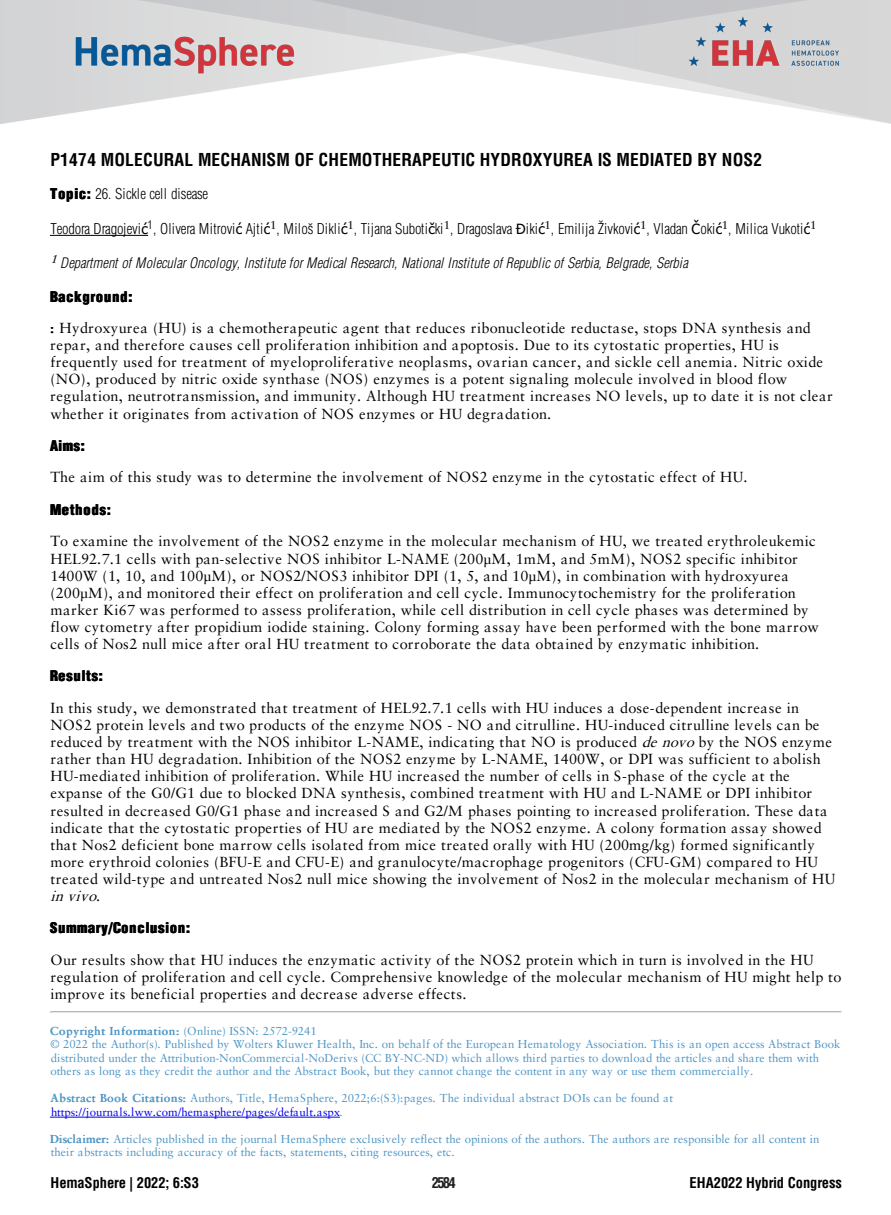
<style>
.page{position:relative;width:891px;height:1215px;background:#fff}
.page>*{position:absolute;margin:0;border:0;box-sizing:border-box;transform-origin:0 0}
.t1{font:700 condensed 21.6px "Helvetica LT Std Cond";letter-spacing:.01em;color:#000}
.t2{font:300 condensed 18px/34.7px "Helvetica LT Std Cond";letter-spacing:-.01em;color:#000}
.t3{font:900 condensed 18px "Helvetica LT Std Cond Blk";letter-spacing:.05em;color:#000}
.t4{font:700 condensed 18px "Helvetica LT Std Cond";letter-spacing:-.005em;color:#000}
.t5{font:17.1px/17.1px "Sabon LT Std Roman";letter-spacing:.025em;color:#000}
.t6{font:700 condensed 14.7px "Helvetica LT Std";color:#231f20}
.t7{font:13.5px/13.5px "Sabon LT Std Roman";color:#4f96c6}
.t8{font:13.5px/13.5px "Sabon LT Std Roman";letter-spacing:.02em;color:#4f96c6}
.s1{font-family:"Helvetica LT Std Cond Blk";font-weight:900}
.s2{font-family:"Tahoma";font-weight:400;font-stretch:normal;font-size:17.1px}
.s3{font-style:italic}
.s4{color:#00e}
</style>
<div class="page">
<hr style="left:50px;top:235px;width:98px;height:1px;background:#000">
<img style="left:0;top:0;width:891px;height:124px">
<svg style="left:50px;top:1011px;width:792px;height:2px;background:#cfcfcf"></svg>
<hr style="left:50px;top:1117px;width:289px;height:1px;background:#00e">
<p class="t1" style="left:50px;top:152px;width:713px">P1474 MOLECURAL MECHANISM OF CHEMOTHERAPEUTIC HYDROXYUREA IS MEDIATED BY NOS2</p>
<p class="t2" style="left:50px;top:176px;width:768px"><span class="s1">Topic:</span> 26. Sickle cell disease<br>Teodora Dragojevi<span class="s2">ć</span><sup>1</sup>, Olivera Mitrovi<span class="s2">ć</span> Ajti<span class="s2">ć</span><sup>1</sup>, Miloš Dikli<span class="s2">ć</span><sup>1</sup>, Tijana Suboti<span class="s2">č</span>ki<sup>1</sup>, Dragoslava <span class="s2">Đ</span>iki<span class="s2">ć</span><sup>1</sup>, Emilija Živkovi<span class="s2">ć</span><sup>1</sup>, Vladan <span class="s2">Č</span>oki<span class="s2">ć</span><sup>1</sup>, Milica Vukoti<span class="s2">ć</span><sup>1<br></sup><sup>1</sup><span class="s3">Department of Molecular Oncology, Institute for Medical Research, National Institute of Republic of Serbia, Belgrade, Serbia</span></p>
<p class="t3" style="left:50px;top:290px;width:84px">Background:</p>
<p class="t5" style="left:50px;top:321px;width:784px">: Hydroxyurea (HU) is a chemotherapeutic agent that reduces ribonucleotide reductase, stops DNA synthesis and repar, and therefore causes cell proliferation inhibition and apoptosis. Due to its cytostatic properties, HU is frequently used for treatment of myeloproliferative neoplasms, ovarian cancer, and sickle cell anemia. Nitric oxide (NO), produced by nitric oxide synthase (NOS) enzymes is a potent signaling molecule involved in blood flow regulation, neutrotransmission, and immunity. Although HU treatment increases NO levels, up to date it is not clear whether it originates from activation of NOS enzymes or HU degradation.</p>
<p class="t3" style="left:50px;top:440px;width:36px">Aims:</p>
<p class="t5" style="left:50px;top:470px;width:699px">The aim of this study was to determine the involvement of NOS2 enzyme in the cytostatic effect of HU.</p>
<p class="t3" style="left:50px;top:504px;width:62px">Methods:</p>
<p class="t5" style="left:50px;top:534px;width:770px">To examine the involvement of the NOS2 enzyme in the molecular mechanism of HU, we treated erythroleukemic HEL92.7.1 cells with pan-selective NOS inhibitor L-NAME (200µM, 1mM, and 5mM), NOS2 specific inhibitor 1400W (1, 10, and 100µM), or NOS2/NOS3 inhibitor DPI (1, 5, and 10µM), in combination with hydroxyurea (200µM), and monitored their effect on proliferation and cell cycle. Immunocytochemistry for the proliferation marker Ki67 was performed to assess proliferation, while cell distribution in cell cycle phases was determined by flow cytometry after propidium iodide staining. Colony forming assay have been performed with the bone marrow cells of Nos2 null mice after oral HU treatment to corroborate the data obtained by enzymatic inhibition.</p>
<p class="t3" style="left:50px;top:670px;width:54px">Results:</p>
<p class="t5" style="left:50px;top:700px;width:786px">In this study, we demonstrated that treatment of HEL92.7.1 cells with HU induces a dose-dependent increase in NOS2 protein levels and two products of the enzyme NOS - NO and citrulline. HU-induced citrulline levels can be reduced by treatment with the NOS inhibitor L-NAME, indicating that NO is produced <span class="s3">denovo</span>by the NOS enzyme rather than HU degradation. Inhibition of the NOS2 enzyme by L-NAME, 1400W, or DPI was sufficient to abolish HU-mediated inhibition of proliferation. While HU increased the number of cells in S-phase of the cycle at the expanse of the G0/G1 due to blocked DNA synthesis, combined treatment with HU and L-NAME or DPI inhibitor resulted in decreased G0/G1 phase and increased S and G2/M phases pointing to increased proliferation. These data indicate that the cytostatic properties of HU are mediated by the NOS2 enzyme. A colony formation assay showed that Nos2 deficient bone marrow cells isolated from mice treated orally with HU (200mg/kg) formed significantly more erythroid colonies (BFU-E and CFU-E) and granulocyte/macrophage progenitors (CFU-GM) compared to HU treated wild-type and untreated Nos2 null mice showing the involvement of Nos2 in the molecular mechanism of HU <span class="s3">in vivo</span>.</p>
<p class="t3" style="left:50px;top:922px;width:141px">Summary/Conclusion:</p>
<p class="t5" style="left:50px;top:953px;width:793px">Our results show that HU induces the enzymatic activity of the NOS2 protein which in turn is involved in the HU regulation of proliferation and cell cycle. Comprehensive knowledge of the molecular mechanism of HU might help to improve its beneficial properties and decrease adverse effects.</p>
<p class="t7" style="left:50px;top:1025px;width:792px">Copyright Information: (Online) ISSN: 2572-9241<br>© 2022 the Author(s). Published by Wolters Kluwer Health, Inc. on behalf of the European Hematology Association. This is an open access Abstract Book distributed under the Attribution-NonCommercial-NoDerivs (CC BY-NC-ND) which allows third parties to download the articles and share them with others as long as they credit the author and the Abstract Book, but they cannot change the content in any way or use them commercially.</p>
<p class="t8" style="left:50px;top:1092px;width:624px">Abstract Book Citations: Authors, Title, HemaSphere, 2022;6:(S3):pages. The individual abstract DOIs can be found at <span class="s4">https://journals.lww.com/hemasphere/pages/default.aspx</span>.</p>
<p class="t7" style="left:50px;top:1133px;width:771px">Disclaimer: Articles published in the journal HemaSphere exclusively reflect the opinions of the authors. The authors are responsible for all content in their abstracts including accuracy of the facts, statements, citing resources, etc.</p>
<p class="t4" style="left:50px;top:1177px;width:150px">HemaSphere | 2022; 6:S3</p>
<p class="t4" style="left:690px;top:1177px;width:154px">EHA2022 Hybrid Congress</p>
<p class="t6" style="left:432px;top:1174px;width:25px">2584</p>
</div>
